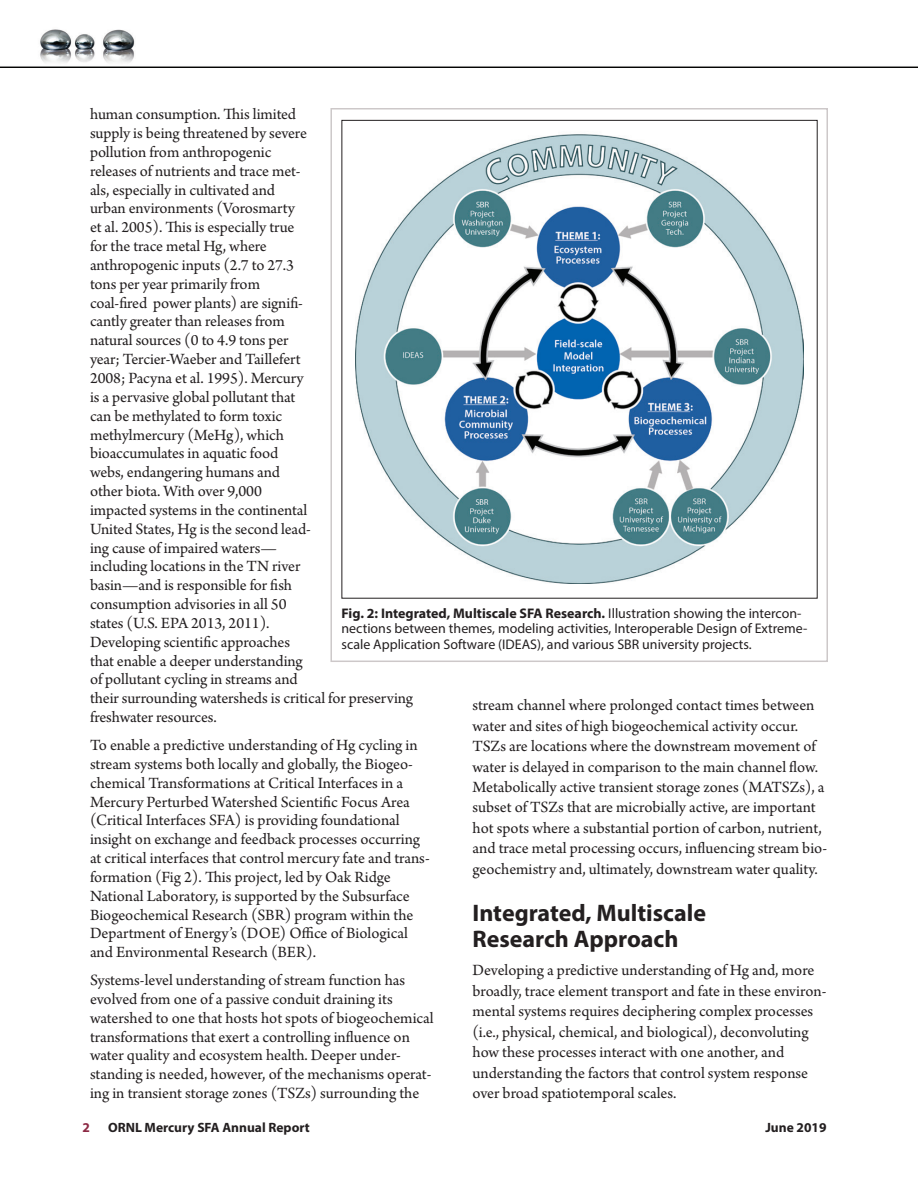
<style>
.page{position:relative;width:918px;height:1188px;background:#fff}
.page>*{position:absolute;margin:0;border:0;box-sizing:border-box;transform-origin:0 0}
.t1{font:700 24px/26.4px "Myriad Pro";color:#231f20}
.t2{font:16.5px/18.9px "Arno Pro";letter-spacing:-.005em;color:#231f20}
.t3{font:13.95px/15.5px "Myriad Pro";color:#231f20}
.t4{font:700 13.5px "Myriad Pro";color:#231f20}
.t5{font:700 13.5px "Myriad Pro";color:#8c2944}
.s1{font-weight:700}
</style>
<div class="page">
<img style="left:0;top:29px;width:918px;height:39px">
<div style="left:330px;top:108px;width:498px;height:554px;border:2px solid #cdc8c9"></div>
<img style="left:355px;top:134px;width:449px;height:449px">
<p class="t2" style="left:90px;top:106px;width:325px">human consumption. This limited<br>supply is being threatened by severe<br>pollution from anthropogenic<br>releases of nutrients and trace met-<br>als, especially in cultivated and<br>urban environments (Vorosmarty<br>et al. 2005). This is especially true<br>for the trace metal Hg, where<br>anthropogenic inputs (2.7 to 27.3<br>tons per year primarily from<br>coal-fired power plants) are signifi-<br>cantly greater than releases from<br>natural sources (0 to 4.9 tons per<br>year; Tercier-Waeber and Taillefert<br>2008; Pacyna et al. 1995). Mercury<br>is a pervasive global pollutant that<br>can be methylated to form toxic<br>methylmercury (MeHg), which<br>bioaccumulates in aquatic food<br>webs, endangering humans and<br>other biota. With over 9,000<br>impacted systems in the continental<br>United States, Hg is the second lead-<br>ing cause of impaired waters—<br>including locations in the TN river<br>basin—and is responsible for fish<br>consumption advisories in all 50<br>states (U.S. EPA 2013, 2011).<br>Developing scientific approaches<br>that enable a deeper understanding<br>of pollutant cycling in streams and<br>their surrounding watersheds is critical for preserving freshwater resources.</p>
<p class="t2" style="left:90px;top:736px;width:341px">To enable a predictive understanding of Hg cycling in stream systems both locally and globally, the Biogeo&shy;chemical Transformations at Critical Interfaces in a Mercury Perturbed Watershed Scientific Focus Area (Critical Interfaces SFA) is providing foundational insight on exchange and feedback processes occurring at critical interfaces that control mercury fate and trans&shy;formation (Fig 2). This project, led by Oak Ridge National Laboratory, is supported by the Subsurface Biogeochemical Research (SBR) program within the Department of Energy’s (DOE) Office of Biological and Environmental Research (BER).</p>
<p class="t2" style="left:90px;top:972px;width:345px">Systems-level understanding of stream function has evolved from one of a passive conduit draining its watershed to one that hosts hot spots of biogeochemical transformations that exert a controlling influence on water quality and ecosystem health. Deeper under&shy;standing is needed, however, of the mechanisms operat&shy;ing in transient storage zones (TSZs) surrounding the</p>
<p class="t3" style="left:342px;top:605px;width:468px"><span class="s1">Fig. 2: Integrated, Multiscale SFA Research.</span> Illustration showing the intercon&shy;nections between themes, modeling activities, Interoperable Design of Extreme&shy;scale Application Software (IDEAS), and various SBR university projects.</p>
<p class="t2" style="left:473px;top:696px;width:356px;line-height:20.4px">stream channel where prolonged contact times between water and sites of high biogeochemical activity occur.<br>TSZs are locations where the downstream movement of water is delayed in comparison to the main channel flow.<br>Metabolically active transient storage zones (MATSZs), a subset of TSZs that are microbially active, are important hot spots where a substantial portion of carbon, nutrient, and trace metal processing occurs, influencing stream bio&shy;geochemistry and, ultimately, downstream water quality.</p>
<h1 class="t1" style="left:472px;top:899px;width:235px">Integrated, Multiscale<br>Research Approach</h1>
<p class="t2" style="left:472px;top:961px;width:355px;line-height:20.4px">Developing a predictive understanding of Hg and, more broadly, trace element transport and fate in these environ&shy;mental systems requires deciphering complex processes (i.e., physical, chemical, and biological), deconvoluting how these processes interact with one another, and understanding the factors that control system response over broad spatiotemporal scales.</p>
<p class="t5" style="left:83px;top:1119px;width:9px">2</p>
<p class="t4" style="left:108px;top:1119px;width:203px">ORNL Mercury SFA Annual Report</p>
<p class="t4" style="left:765px;top:1119px;width:63px">June 2019</p>
</div>
